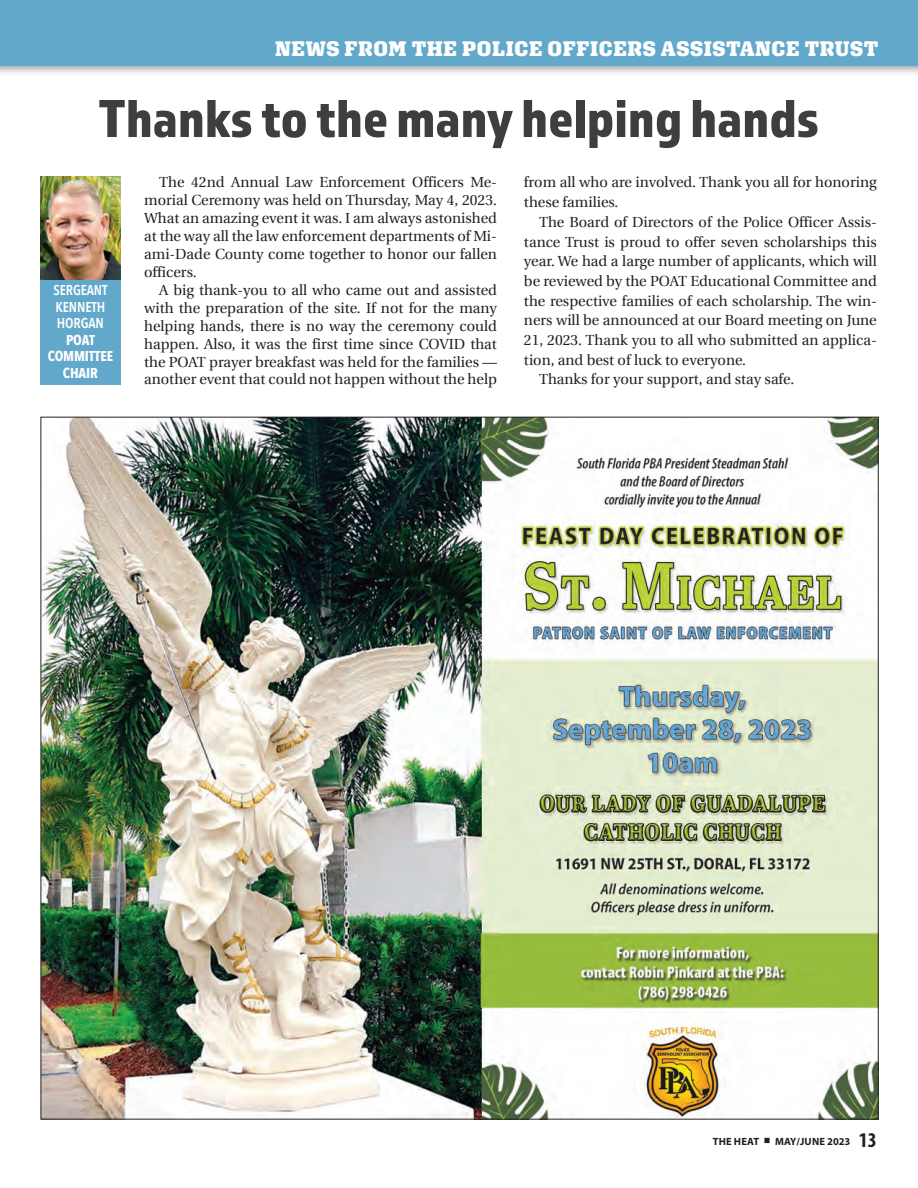
<style>
.page{position:relative;width:918px;height:1188px;background:#fff}
.page>*{position:absolute;margin:0;border:0;box-sizing:border-box;transform-origin:0 0}
.t1{font:55.5px "Almaq Refined";color:#3e3e3f}
.t2{font:900 21px "Aglet Slab";letter-spacing:.03em;color:#fff}
.t3{font:14.7px/17.9px "Utopia";color:#231f20;text-align:justify}
.t4{font:600 14.25px/16.5px "Avenir Next Condensed";letter-spacing:-.01em;color:#fff}
.t5{font:700 14.25px/16.5px "Avenir Next Condensed";letter-spacing:-.01em;color:#fff;text-align:center}
.t6{font:700 10.5px "Myriad Pro";letter-spacing:.02em;color:#231f20}
.s1{font-family:"Minion Pro";font-weight:400;font-size:18px}
.s2{font-stretch:condensed;font-size:21px}
</style>
<div class="page">
<div style="left:0;top:0;width:918px;height:76px;background:#231f20;opacity:.45"></div>
<div style="left:0;top:0;width:918px;height:66px;background:#62a8cb"></div>
<img style="left:40px;top:176px;width:81px;height:104px">
<div style="left:40px;top:280px;width:81px;height:104px;background:#62a8cb"></div>
<img style="left:43px;top:419px;width:834px;height:699px">
<h2 class="t2" style="left:275px;top:36px;width:605px">NEWS FROM THE POLICE OFFICERS ASSISTANCE TRUST</h2>
<h1 class="t1" style="left:98px;top:85px;width:722px">Thanks to the many helping hands</h1>
<p class="t3" style="left:144px;top:174px;width:354px;text-indent:15px">The 42nd Annual Law Enforcement Officers Me&shy;morial Ceremony was held on Thursday, May 4, 2023.<br>What an amazing event it was. I am always astonished at the way all the law enforcement departments of Mi&shy;ami-Dade County come together to honor our fallen officers.</p>
<p class="t3" style="left:144px;top:281px;width:354px;text-indent:15px">A big thank-you to all who came out and assisted with the preparation of the site. If not for the many helping hands, there is no way the ceremony could happen. Also, it was the first time since COVID that the POAT prayer breakfast was held for the families — another event that could not happen without the help</p>
<p class="t3" style="left:524px;top:173px;width:354px;line-height:19.6px">from all who are involved. Thank you all for honoring these families.</p>
<p class="t3" style="left:539px;top:213px;width:339px">The Board of Directors of the Police Officer Assis-</p>
<p class="t3" style="left:524px;top:233px;width:354px">tance Trust is proud to offer seven scholarships this</p>
<p class="t3" style="left:524px;top:253px;width:354px">year. We had a large number of applicants, which will</p>
<p class="t3" style="left:524px;top:272px;width:354px">be reviewed by the POAT Educational Committee and</p>
<p class="t3" style="left:524px;top:292px;width:354px">the respective families of each scholarship. The win-</p>
<p class="t3" style="left:524px;top:312px;width:354px">ners will be announced at our Board meeting on June</p>
<p class="t3" style="left:524px;top:331px;width:354px">21, 2023. Thank you to all who submitted an applica-</p>
<p class="t3" style="left:524px;top:351px;width:224px">tion, and best of luck to everyone.</p>
<p class="t3" style="left:539px;top:371px;width:257px">Thanks for your support, and stay safe.</p>
<p class="t4" style="left:54px;top:282px;width:55px">SERGEANT<br>KENNETH<br>HORGAN</p>
<p class="t5" style="left:48px;top:331px;width:67px">POAT<br>COMMITTEE<br>CHAIR</p>
<p class="t6" style="left:713px;top:1135px;width:166px">THE HEAT <span class="s1">■</span> MAY/JUNE 2023 <span class="s2">13</span></p>
</div>
